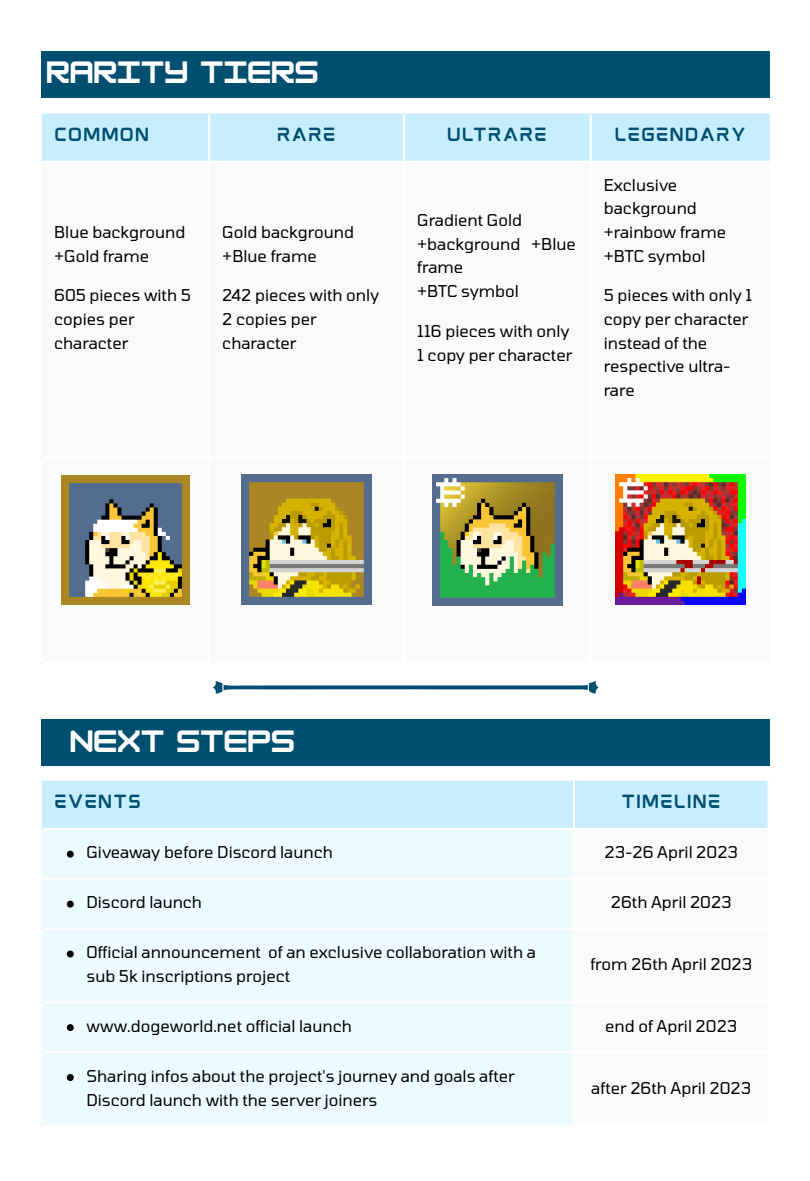
<style>
.page{position:relative;width:810px;height:1181px;background:#fff}
.page>*{position:absolute;margin:0;border:0;box-sizing:border-box;transform-origin:0 0}
.t1{font:700 27px "HK Modular";color:#fff}
.t2{font:16.2px/23.7px "Tomorrow";color:#000}
.t3{font:16.2px "mokotoglitch";color:#014f70}
</style>
<div class="page">
<div style="left:42px;top:51px;width:728px;height:46px;background:#014f70"></div>
<div style="left:42px;top:114px;width:728px;height:47px;background:#c7eeff"></div>
<img style="left:61px;top:476px;width:129px;height:128px">
<img style="left:242px;top:475px;width:130px;height:129px">
<img style="left:432px;top:475px;width:131px;height:130px">
<img style="left:616px;top:475px;width:129px;height:129px">
<hr style="left:208px;top:114px;width:2px;height:548px;background:#fff">
<hr style="left:403px;top:114px;width:2px;height:548px;background:#fff">
<hr style="left:590px;top:114px;width:2px;height:548px;background:#fff">
<svg style="left:213px;top:681px;width:386px;height:13px"></svg>
<div style="left:42px;top:719px;width:728px;height:46px;background:#014f70"></div>
<div style="left:42px;top:781px;width:725px;height:46px;background:#c7eeff"></div>
<div style="left:42px;top:830px;width:531px;height:294px;background:#edfaff"></div>
<svg style="left:67px;top:850px;width:7px;height:7px"></svg>
<svg style="left:67px;top:900px;width:7px;height:7px"></svg>
<svg style="left:67px;top:950px;width:7px;height:7px"></svg>
<svg style="left:67px;top:1024px;width:7px;height:7px"></svg>
<svg style="left:67px;top:1074px;width:7px;height:6px"></svg>
<hr style="left:573px;top:781px;width:2px;height:343px;background:#fff">
<hr style="left:42px;top:877px;width:727px;height:2px;background:#fff">
<hr style="left:42px;top:927px;width:727px;height:2px;background:#fff">
<hr style="left:42px;top:1001px;width:727px;height:2px;background:#fff">
<hr style="left:42px;top:1051px;width:727px;height:2px;background:#fff">
<p class="t1" style="left:46px;top:56px;width:274px">RARITY TIERS</p>
<p class="t3" style="left:54px;top:129px;width:98px">COMMON</p>
<p class="t3" style="left:277px;top:129px;width:61px">RARE</p>
<p class="t3" style="left:447px;top:129px;width:102px">ULTRARE</p>
<p class="t3" style="left:614px;top:129px;width:134px">LEGENDARY</p>
<p class="t2" style="left:54px;top:219px;width:133px;line-height:24.3px">Blue background +Gold frame</p>
<p class="t2" style="left:54px;top:283px;width:138px">605 pieces with 5 copies per character</p>
<p class="t2" style="left:222px;top:219px;width:133px;line-height:24.3px">Gold background +Blue frame</p>
<p class="t2" style="left:222px;top:283px;width:159px">242 pieces with only<br>2 copies per character</p>
<p class="t2" style="left:417px;top:208px;width:160px">Gradient Gold +background +Blue frame<br>+BTC symbol</p>
<p class="t2" style="left:417px;top:318px;width:157px;line-height:24.3px">116 pieces with only<br>1 copy per character</p>
<p class="t2" style="left:604px;top:173px;width:124px">Exclusive background +rainbow frame +BTC symbol</p>
<p class="t2" style="left:604px;top:283px;width:150px">5 pieces with only 1 copy per character instead of the respective ultra&shy;rare</p>
<p class="t1" style="left:70px;top:724px;width:227px">NEXT STEPS</p>
<p class="t3" style="left:54px;top:796px;width:89px">EVENTS</p>
<p class="t3" style="left:621px;top:796px;width:102px">TIMELINE</p>
<p class="t2" style="left:86px;top:839px;width:248px">Giveaway before Discord launch</p>
<p class="t2" style="left:605px;top:839px;width:135px">23-26 April 2023</p>
<p class="t2" style="left:86px;top:889px;width:117px">Discord launch</p>
<p class="t2" style="left:611px;top:889px;width:122px">26th April 2023</p>
<p class="t2" style="left:86px;top:939px;width:451px;line-height:24.3px">Official announcement of an exclusive collaboration with a sub 5k inscriptions project</p>
<p class="t2" style="left:590px;top:951px;width:163px">from 26th April 2023</p>
<p class="t2" style="left:86px;top:1013px;width:267px">www.dogeworld.net official launch</p>
<p class="t2" style="left:605px;top:1013px;width:134px">end of April 2023</p>
<p class="t2" style="left:86px;top:1062px;width:430px;line-height:24.3px">Sharing infos about the project's journey and goals after<br>Discord launch with the server joiners</p>
<p class="t2" style="left:591px;top:1075px;width:162px">after 26th April 2023</p>
</div>
